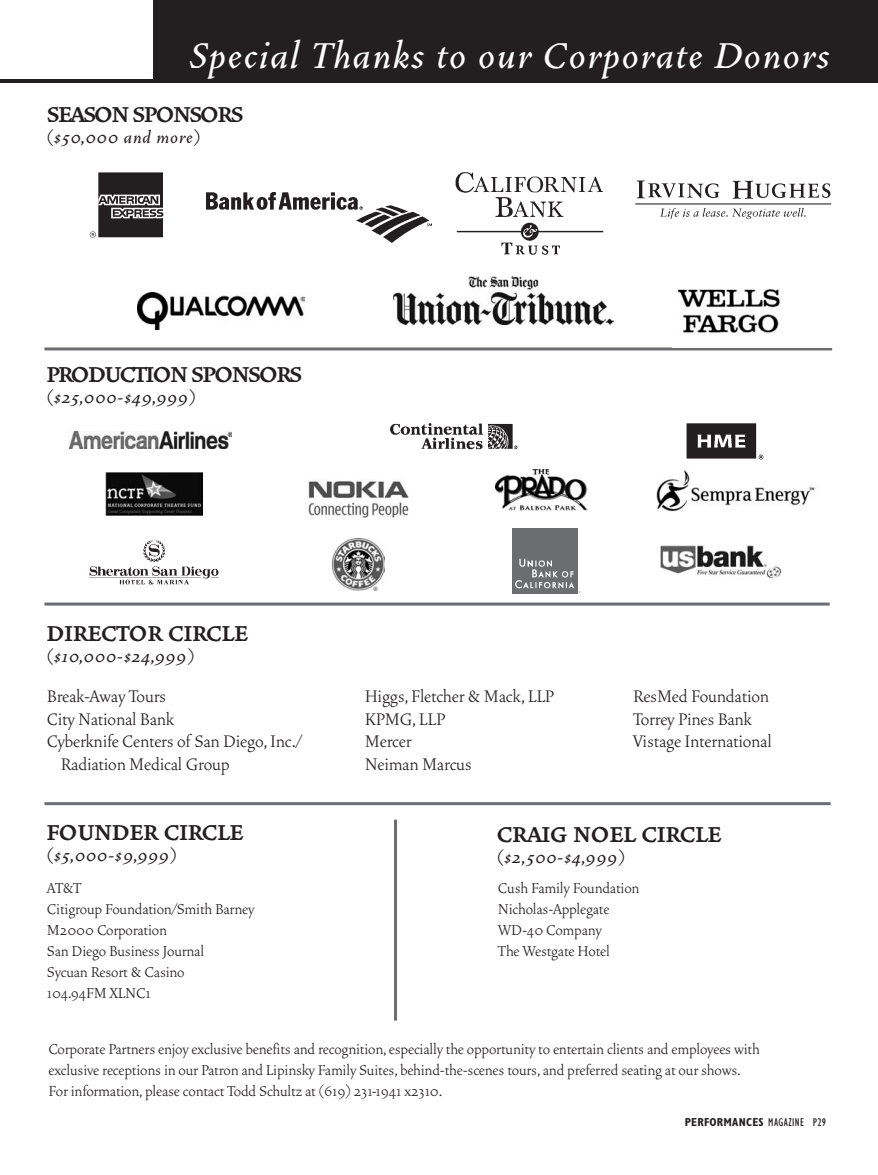
<style>
.page{position:relative;width:878px;height:1175px;background:#fff}
.page>*{position:absolute;margin:0;border:0;box-sizing:border-box;transform-origin:0 0}
.t1{font:italic 500 45px "Vendetta";letter-spacing:.04em;color:#fff}
.t2{font:700 27px "Vendetta";letter-spacing:-.04em;color:#231f20}
.t3{font:700 27px "Vendetta";color:#231f20}
.t4{font:700 27px "Vendetta";letter-spacing:-.05em;color:#231f20}
.t5{font:700 27px "Vendetta";letter-spacing:-.02em;color:#231f20}
.t6{font:700 27px "Vendetta";letter-spacing:.005em;color:#231f20}
.t7{font:300 21px/22.5px "Vendetta";letter-spacing:-.01em;color:#231f20}
.t8{font:italic 500 21px "Vendetta";letter-spacing:.04em;color:#231f20}
.t9{font:300 18px/21px "Vendetta";letter-spacing:-.01em;color:#231f20}
.t10{font:700 condensed 11.7px "Gill Sans";letter-spacing:.02em;color:#231f20}
.s1{font-weight:400}
</style>
<div class="page">
<div style="left:153px;top:0;width:725px;height:82px;background:#231f20"></div>
<hr style="left:44px;top:347px;width:788px;height:3px;background:#6c6d70">
<hr style="left:44px;top:602px;width:785px;height:3px;background:#6c6d70">
<hr style="left:44px;top:802px;width:786px;height:3px;background:#6c6d70">
<img style="left:138px;top:293px;width:166px;height:36px">
<img style="left:455px;top:172px;width:149px;height:83px">
<hr style="left:394px;top:819px;width:3px;height:201px;background:#6c6d70">
<img style="left:206px;top:193px;width:226px;height:50px">
<img style="left:393px;top:277px;width:220px;height:47px">
<img style="left:677px;top:289px;width:103px;height:44px">
<svg style="left:636px;top:180px;width:83px;height:18px"></svg>
<svg style="left:732px;top:181px;width:98px;height:18px"></svg>
<svg style="left:660px;top:208px;width:145px;height:11px"></svg>
<hr style="left:635px;top:203px;width:196px;height:1px;background:#231f20">
<svg style="left:90px;top:172px;width:73px;height:66px"></svg>
<img style="left:390px;top:423px;width:128px;height:27px">
<img style="left:69px;top:431px;width:162px;height:17px">
<img style="left:686px;top:423px;width:78px;height:37px">
<img style="left:495px;top:469px;width:92px;height:42px">
<img style="left:656px;top:469px;width:159px;height:43px">
<img style="left:106px;top:473px;width:97px;height:42px">
<img style="left:308px;top:481px;width:101px;height:37px">
<img style="left:333px;top:539px;width:51px;height:52px">
<img style="left:88px;top:540px;width:132px;height:45px">
<div style="left:512px;top:528px;width:65px;height:65px;background:#6c6d70"></div>
<svg style="left:515px;top:558px;width:65px;height:35px"></svg>
<img style="left:660px;top:545px;width:122px;height:34px">
<hr style="left:0;top:79px;width:878px;height:4px;background:#231f20">
<h1 class="t1" style="left:190px;top:26px;width:641px">Special Thanks to our Corporate Donors</h1>
<h2 class="t4" style="left:47px;top:97px;width:198px">SEASON SPONSORS</h2>
<p class="t8" style="left:47px;top:123px;width:155px">($50,000 and more)</p>
<h2 class="t2" style="left:47px;top:357px;width:257px">PRODUCTION SPONSORS</h2>
<p class="t8" style="left:47px;top:383px;width:150px">($25,000-$49,999)</p>
<h2 class="t5" style="left:47px;top:616px;width:203px">DIRECTOR CIRCLE</h2>
<p class="t8" style="left:47px;top:643px;width:149px">($10,000-$24,999)</p>
<p class="t7" style="left:47px;top:683px;width:121px">Break-Away Tours</p>
<p class="t7" style="left:47px;top:706px;width:129px">City National Bank</p>
<p class="t7" style="left:47px;top:728px;width:256px">Cyberknife Centers of San Diego, Inc./</p>
<p class="t7" style="left:61px;top:751px;width:170px">Radiation Medical Group</p>
<h2 class="t6" style="left:47px;top:814px;width:198px">FOUNDER CIRCLE</h2>
<p class="t8" style="left:47px;top:841px;width:131px">($5,000-$9,999)</p>
<p class="t7" style="left:365px;top:683px;width:191px">Higgs, Fletcher &amp; Mack, LLP<br>KPMG, LLP<br>Mercer<br>Neiman Marcus</p>
<p class="t7" style="left:633px;top:683px;width:140px">ResMed Foundation<br>Torrey Pines Bank<br>Vistage International</p>
<h2 class="t3" style="left:497px;top:817px;width:226px">CRAIG NOEL CIRCLE</h2>
<p class="t8" style="left:497px;top:843px;width:129px">($2,500-$4,999)</p>
<p class="t9" style="left:47px;top:876px;width:209px">AT&amp;T<br>Citigroup Foundation/Smith Barney<br>M2000 Corporation<br>San Diego Business Journal<br>Sycuan Resort &amp; Casino<br>104.94FM XLNC1</p>
<p class="t9" style="left:498px;top:876px;width:143px">Cush Family Foundation<br>Nicholas-Applegate<br>WD-40 Company<br>The Westgate Hotel</p>
<p class="t9" style="left:48px;top:1037px;width:713px">Corporate Partners enjoy exclusive benefits and recognition, especially the opportunity to entertain clients and employees with exclusive receptions in our Patron and Lipinsky Family Suites, behind-the-scenes tours, and preferred seating at our shows.<br>For information, please contact Todd Schultz at (619) 231-1941 x2310.</p>
<p class="t10" style="left:684px;top:1117px;width:143px">PERFORMANCES <span class="s1">MAGAZINE P29</span></p>
</div>
